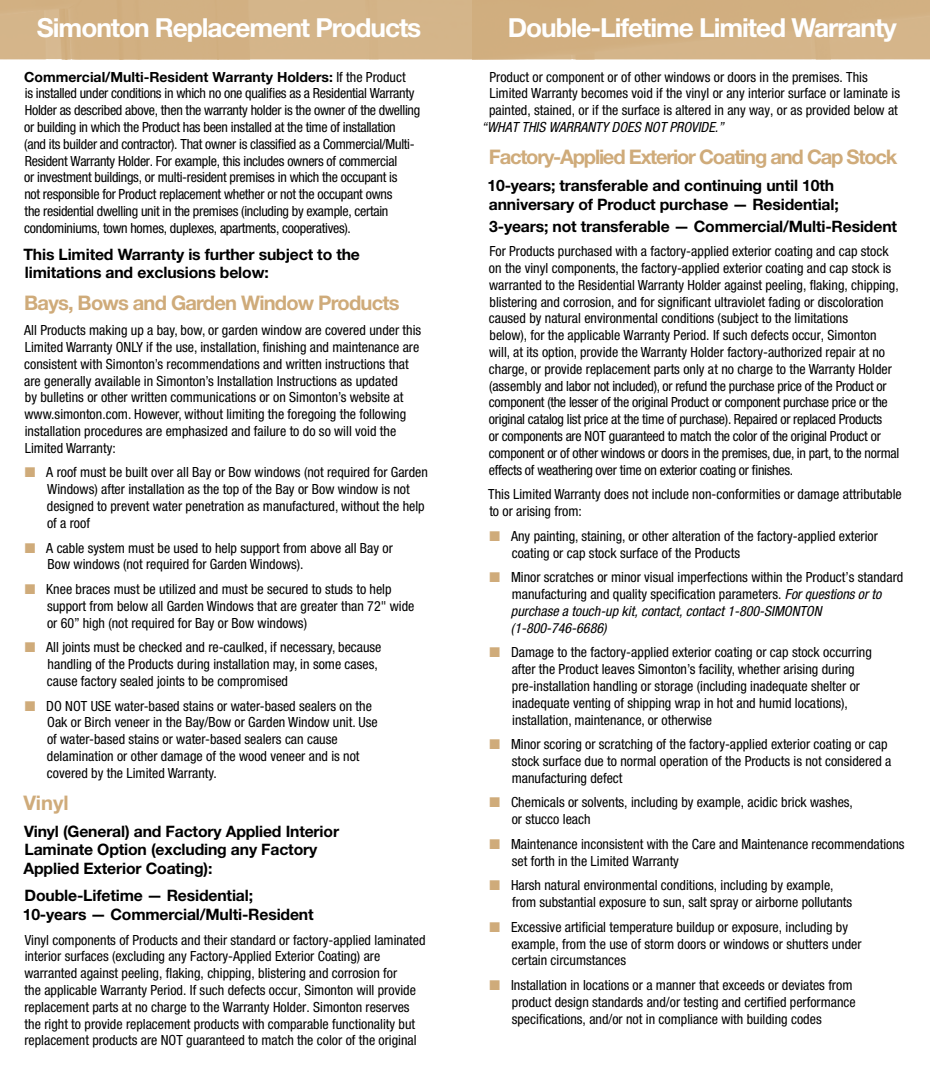
<style>
.page{position:relative;width:930px;height:1071px;background:#fff}
.page>*{position:absolute;margin:0;border:0;box-sizing:border-box;transform-origin:0 0}
.t1{font:700 26.25px "Helvetica Neue";letter-spacing:-.04em;color:#fff}
.t2{font:700 20.12px "Helvetica Neue";letter-spacing:-.06em;color:#cfab7a}
.t3{font:700 20.12px "Helvetica Neue";letter-spacing:-.04em;color:#cfab7a}
.t4{font:700 15.75px/18.9px "Helvetica Neue";letter-spacing:-.01em;color:#000}
.t5{font:condensed 14px/16.8px "Helvetica Neue";color:#000}
.t6{font:condensed 14px/16.8px "Helvetica Neue";letter-spacing:-.02em;color:#000}
.t7{font:italic condensed 14px "Helvetica Neue";color:#000}
.s1{font-weight:700;font-stretch:normal}
.s2{color:#cfab7a}
.s3{font-style:italic}
</style>
<div class="page">
<div style="left:0;top:0;width:929px;height:59px;background:#d2b184"></div>
<h1 class="t1" style="left:37px;top:12px;width:386px">Simonton Replacement Products</h1>
<h1 class="t1" style="left:507px;top:12px;width:390px">Double-Lifetime Limited Warranty</h1>
<p class="t6" style="left:24px;top:68px;width:397px"><span class="s1">Commercial/Multi-Resident Warranty Holders:</span> If the Product<br>is installed under conditions in which no one qualifies as a Residential Warranty Holder as described above, then the warranty holder is the owner of the dwelling or building in which the Product has been installed at the time of installation (and its builder and contractor). That owner is classified as a Commercial/Multi-Resident Warranty Holder. For example, this includes owners of commercial<br>or investment buildings, or multi-resident premises in which the occupant is<br>not responsible for Product replacement whether or not the occupant owns<br>the residential dwelling unit in the premises (including by example, certain condominiums, town homes, duplexes, apartments, cooperatives).</p>
<p class="t4" style="left:23px;top:244px;width:338px">This Limited Warranty is further subject to the limitations and exclusions below:</p>
<h2 class="t3" style="left:24px;top:291px;width:377px">Bays, Bows and Garden Window Products</h2>
<p class="t5" style="left:24px;top:322px;width:398px">All Products making up a bay, bow, or garden window are covered under this Limited Warranty ONLY if the use, installation, finishing and maintenance are consistent with Simonton’s recommendations and written instructions that are generally available in Simonton’s Installation Instructions as updated<br>by bulletins or other written communications or on Simonton’s website at www.simonton.com. However, without limiting the foregoing the following installation procedures are emphasized and failure to do so will void the Limited Warranty:</p>
<p class="t5" style="left:47px;top:464px;width:382px;text-indent:-22px"><span class="s2">■</span> A roof must be built over all Bay or Bow windows (not required for Garden Windows) after installation as the top of the Bay or Bow window is not designed to prevent water penetration as manufactured, without the help of a roof</p>
<p class="t5" style="left:48px;top:539px;width:347px;text-indent:-23px"><span class="s2">■</span> A cable system must be used to help support from above all Bay or<br>Bow windows (not required for Garden Windows).</p>
<p class="t5" style="left:47px;top:581px;width:369px;text-indent:-22px"><span class="s2">■</span> Knee braces must be utilized and must be secured to studs to help support from below all Garden Windows that are greater than 72" wide or 60” high (not required for Bay or Bow windows)</p>
<p class="t5" style="left:47px;top:639px;width:336px;text-indent:-22px"><span class="s2">■</span> All joints must be checked and re-caulked, if necessary, because handling of the Products during installation may, in some cases, cause factory sealed joints to be compromised</p>
<p class="t5" style="left:47px;top:697px;width:332px;text-indent:-22px"><span class="s2">■</span> DO NOT USE water-based stains or water-based sealers on the Oak or Birch veneer in the Bay/Bow or Garden Window unit. Use of water-based stains or water-based sealers can cause delamination or other damage of the wood veneer and is not covered by the Limited Warranty.</p>
<h2 class="t2" style="left:24px;top:790px;width:47px">Vinyl</h2>
<p class="t4" style="left:24px;top:821px;width:317px">Vinyl (General) and Factory Applied Interior<br>Laminate Option (excluding any Factory<br>Applied Exterior Coating):</p>
<p class="t4" style="left:23px;top:886px;width:292px">Double-Lifetime — Residential;<br>10-years — Commercial/Multi-Resident</p>
<p class="t5" style="left:24px;top:931px;width:402px">Vinyl components of Products and their standard or factory-applied laminated interior surfaces (excluding any Factory-Applied Exterior Coating) are warranted against peeling, flaking, chipping, blistering and corrosion for<br>the applicable Warranty Period. If such defects occur, Simonton will provide replacement parts at no charge to the Warranty Holder. Simonton reserves the right to provide replacement products with comparable functionality but replacement products are NOT guaranteed to match the color of the original</p>
<p class="t5" style="left:489px;top:68px;width:412px">Product or component or of other windows or doors in the premises. This<br>Limited Warranty becomes void if the vinyl or any interior surface or laminate is painted, stained, or if the surface is altered in any way, or as provided below at</p>
<p class="t7" style="left:481px;top:119px;width:244px">“WHAT THIS WARRANTY DOES NOT PROVIDE.”</p>
<h2 class="t2" style="left:489px;top:144px;width:410px">Factory-Applied Exterior Coating and Cap Stock</h2>
<p class="t4" style="left:487px;top:175px;width:353px">10-years; transferable and continuing until 10th anniversary of Product purchase — Residential;</p>
<p class="t4" style="left:489px;top:216px;width:409px">3-years; not transferable — Commercial/Multi-Resident</p>
<p class="t5" style="left:488px;top:243px;width:412px">For Products purchased with a factory-applied exterior coating and cap stock on the vinyl components, the factory-applied exterior coating and cap stock is warranted to the Residential Warranty Holder against peeling, flaking, chipping, blistering and corrosion, and for significant ultraviolet fading or discoloration caused by natural environmental conditions (subject to the limitations<br>below), for the applicable Warranty Period. If such defects occur, Simonton will, at its option, provide the Warranty Holder factory-authorized repair at no charge, or provide replacement parts only at no charge to the Warranty Holder (assembly and labor not included), or refund the purchase price of the Product or component (the lesser of the original Product or component purchase price or the original catalog list price at the time of purchase). Repaired or replaced Products<br>or components are NOT guaranteed to match the color of the original Product or component or of other windows or doors in the premises, due, in part, to the normal effects of weathering over time on exterior coating or finishes.</p>
<p class="t5" style="left:488px;top:486px;width:415px">This Limited Warranty does not include non-conformities or damage attributable to or arising from:</p>
<p class="t5" style="left:511px;top:527px;width:368px;text-indent:-22px"><span class="s2">■</span> Any painting, staining, or other alteration of the factory-applied exterior coating or cap stock surface of the Products</p>
<p class="t5" style="left:510px;top:569px;width:394px;text-indent:-21px"><span class="s2">■</span> Minor scratches or minor visual imperfections within the Product’s standard manufacturing and quality specification parameters. <span class="s3">For questions or to purchase a touch-up kit, contact, contact 1-800-SIMONTON (1-800-746-6686)</span></p>
<p class="t5" style="left:511px;top:644px;width:361px;text-indent:-22px"><span class="s2">■</span> Damage to the factory-applied exterior coating or cap stock occurring after the Product leaves Simonton’s facility, whether arising during pre-installation handling or storage (including inadequate shelter or inadequate venting of shipping wrap in hot and humid locations), installation, maintenance, or otherwise</p>
<p class="t5" style="left:511px;top:736px;width:381px;text-indent:-22px"><span class="s2">■</span> Minor scoring or scratching of the factory-applied exterior coating or cap stock surface due to normal operation of the Products is not considered a manufacturing defect</p>
<p class="t5" style="left:511px;top:794px;width:342px;text-indent:-22px"><span class="s2">■</span> Chemicals or solvents, including by example, acidic brick washes, or stucco leach</p>
<p class="t5" style="left:511px;top:835px;width:394px;text-indent:-22px"><span class="s2">■</span> Maintenance inconsistent with the Care and Maintenance recommendations set forth in the Limited Warranty</p>
<p class="t5" style="left:512px;top:877px;width:341px;text-indent:-22px"><span class="s2">■</span> Harsh natural environmental conditions, including by example, from substantial exposure to sun, salt spray or airborne pollutants</p>
<p class="t5" style="left:511px;top:918px;width:351px;text-indent:-22px"><span class="s2">■</span> Excessive artificial temperature buildup or exposure, including by example, from the use of storm doors or windows or shutters under certain circumstances</p>
<p class="t5" style="left:511px;top:977px;width:345px;text-indent:-22px"><span class="s2">■</span> Installation in locations or a manner that exceeds or deviates from product design standards and/or testing and certified performance specifications, and/or not in compliance with building codes</p>
</div>
